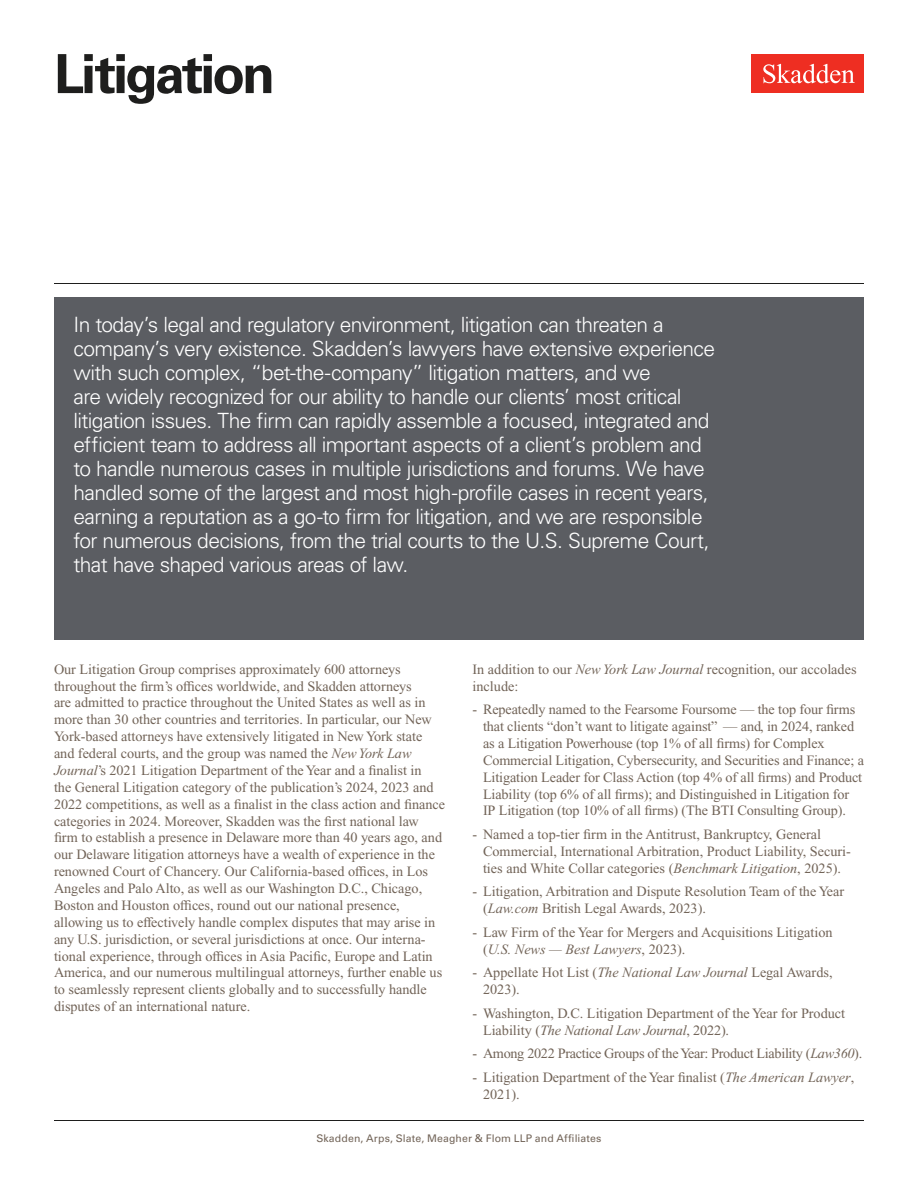
<style>
.page{position:relative;width:918px;height:1188px;background:#fff}
.page>*{position:absolute;margin:0;border:0;box-sizing:border-box;transform-origin:0 0}
.Practice_Area{font:700 54px "Univers LT Std";letter-spacing:-.055em;color:#1e1e1d}
.Feature_Box{font:300 21px/24px "Univers LT Std";letter-spacing:-.03em;color:#fff}
.Main_Body{font:14.25px/17px "Times New Roman PS Std";letter-spacing:-.005em;color:#726458}
.Main_Body-2{font:14.25px "Times New Roman PS Std";letter-spacing:-.025em;color:#726458}
.t1{font:10.5px "Univers LT Std";letter-spacing:.01em;color:#726458}
.s1{font-style:italic}
</style>
<div class="page">
<div style="left:752px;top:54px;width:112px;height:39px;background:#ee2e22"></div>
<svg style="left:763px;top:64px;width:92px;height:19px"></svg>
<div style="left:54px;top:297px;width:810px;height:343px;background:#5b5d62"></div>
<hr style="left:54px;top:1120px;width:810px;height:1px;background:#1e1e1d">
<hr style="left:54px;top:283px;width:810px;height:1px;background:#1e1e1d">
<h1 class="Practice_Area" style="left:54px;top:42px;width:222px">Litigation</h1>
<p class="Feature_Box" style="left:74px;top:312px;width:643px">In today’s legal and regulatory environment, litigation can threaten a company’s very existence. Skadden’s lawyers have extensive experience with such complex, “bet-the-company” litigation matters, and we<br>are widely recognized for our ability to handle our clients’ most critical litigation issues. The firm can rapidly assemble a focused, integrated and efficient team to address all important aspects of a client’s problem and to handle numerous cases in multiple jurisdictions and forums. We have handled some of the largest and most high-profile cases in recent years, earning a reputation as a go-to firm for litigation, and we are responsible for numerous decisions, from the trial courts to the U.S. Supreme Court, that have shaped various areas of law.</p>
<p class="Main_Body" style="left:54px;top:661px;width:393px">Our Litigation Group comprises approximately 600 attorneys throughout the firm’s offices worldwide, and Skadden attorneys<br>are admitted to practice throughout the United States as well as in more than 30 other countries and territories. In particular, our New York-based attorneys have extensively litigated in New York state and federal courts, and the group was named the <span class="s1">New York Law Journal</span>’s 2021 Litigation Department of the Year and a finalist in<br>the General Litigation category of the publication’s 2024, 2023 and 2022 competitions, as well as a finalist in the class action and finance categories in 2024. Moreover, Skadden was the first national law firm to establish a presence in Delaware more than 40 years ago, and our Delaware litigation attorneys have a wealth of experience in the renowned Court of Chancery. Our California-based offices, in Los Angeles and Palo Alto, as well as our Washington D.C., Chicago, Boston and Houston offices, round out our national presence, allowing us to effectively handle complex disputes that may arise in any U.S. jurisdiction, or several jurisdictions at once. Our interna&shy;tional experience, through offices in Asia Pacific, Europe and Latin America, and our numerous multilingual attorneys, further enable us to seamlessly represent clients globally and to successfully handle disputes of an international nature.</p>
<p class="Main_Body" style="left:472px;top:661px;width:386px">In addition to our <span class="s1">New York Law Journal</span> recognition, our accolades include:</p>
<p class="Main_Body" style="left:483px;top:701px;width:383px;text-indent:-10px">- Repeatedly named to the Fearsome Foursome — the top four firms that clients “don’t want to litigate against” — and, in 2024, ranked as a Litigation Powerhouse (top 1% of all firms) for Complex Commercial Litigation, Cybersecurity, and Securities and Finance; a Litigation Leader for Class Action (top 4% of all firms) and Product Liability (top 6% of all firms); and Distinguished in Litigation for IP Litigation (top 10% of all firms) (The BTI Consulting Group).</p>
<p class="Main_Body" style="left:483px;top:826px;width:369px;text-indent:-10px">- Named a top-tier firm in the Antitrust, Bankruptcy, General<br>Commercial, International Arbitration, Product Liability, Securi&shy;ties and White Collar categories (<span class="s1">Benchmark Litigation</span>, 2025).</p>
<p class="Main_Body" style="left:483px;top:883px;width:363px;text-indent:-10px">- Litigation, Arbitration and Dispute Resolution Team of the Year (<span class="s1">Law.com</span> British Legal Awards, 2023).</p>
<p class="Main_Body" style="left:483px;top:924px;width:351px;text-indent:-10px">- Law Firm of the Year for Mergers and Acquisitions Litigation (<span class="s1">U.S. News — Best Lawyers</span>, 2023).</p>
<p class="Main_Body" style="left:483px;top:964px;width:351px;text-indent:-10px">- Appellate Hot List (<span class="s1">The National Law Journal</span> Legal Awards,<br>2023).</p>
<p class="Main_Body" style="left:483px;top:1005px;width:364px;text-indent:-10px">- Washington, D.C. Litigation Department of the Year for Product<br>Liability (<span class="s1">The National Law Journal</span>, 2022).</p>
<p class="Main_Body-2" style="left:472px;top:1046px;width:391px">- Among 2022 Practice Groups of the Year: Product Liability (<span class="s1">Law360</span>).</p>
<p class="Main_Body" style="left:483px;top:1069px;width:373px;text-indent:-10px">- Litigation Department of the Year finalist (<span class="s1">The American Lawyer</span>,<br>2021).</p>
<p class="t1" style="left:316px;top:1132px;width:287px">Skadden, Arps, Slate, Meagher &amp; Flom LLP and Affiliates</p>
</div>
